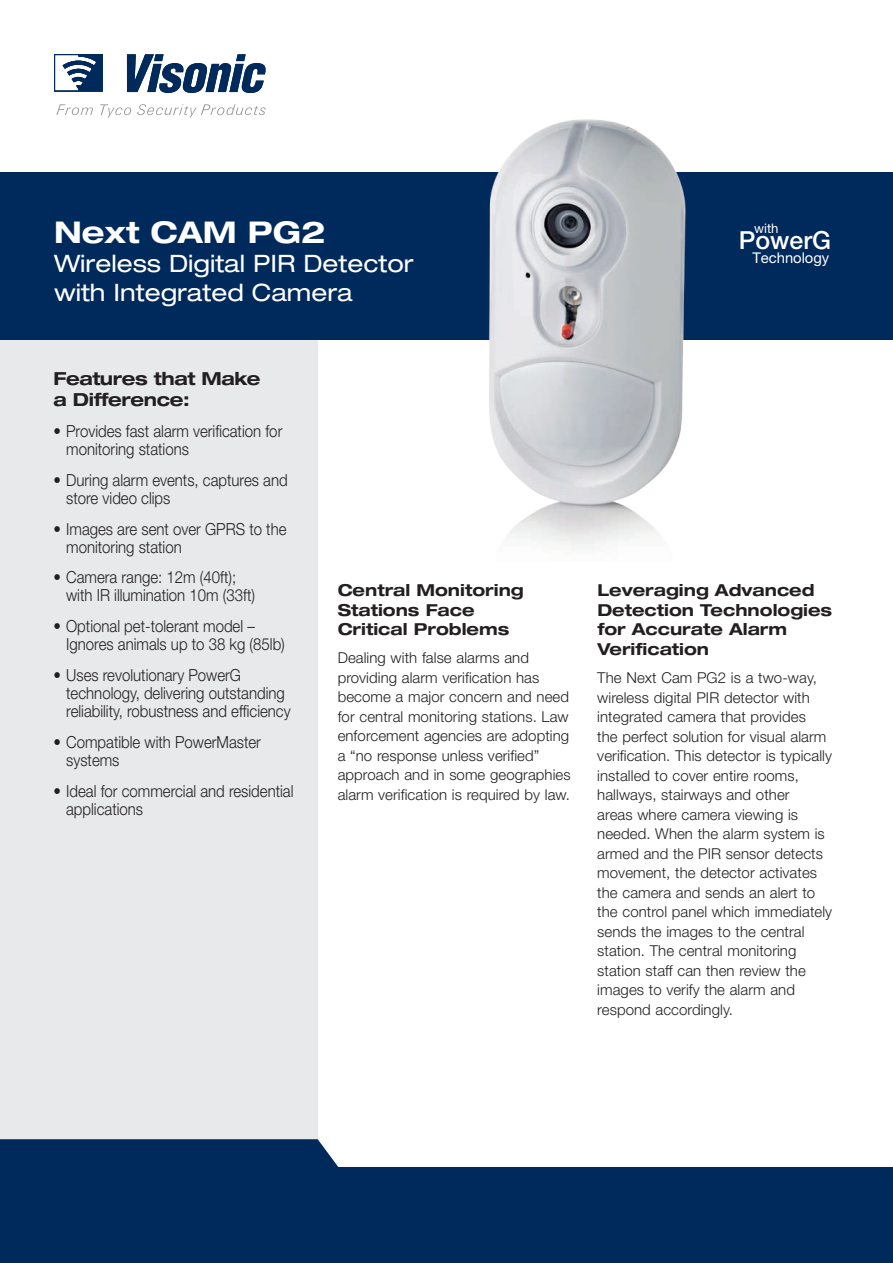
<style>
.page{position:relative;width:893px;height:1263px;background:#fff}
.page>*{position:absolute;margin:0;border:0;box-sizing:border-box;transform-origin:0 0}
.t1{font:700 expanded 30px "Helvetica Neue LT Pro";color:#fff}
.t2{font:500 24.9px "Helvetica Neue LT Pro";color:#fff}
.t3{font:expanded 24px/28.8px "Helvetica Neue LT Pro";color:#fff}
.t4{font:700 expanded 18px/21.6px "Helvetica Neue LT Pro";letter-spacing:-.02em;color:#231f20}
.t5{font:300 16.65px/18px "Helvetica Neue LT Pro";color:#231f20;scale:.9 1}
.t6{font:700 expanded 16.5px/19.8px "Helvetica Neue LT Pro";color:#231f20}
.t7{font:300 15px/19.5px "Helvetica Neue LT Pro";letter-spacing:.005em;color:#231f20}
.t8{font:14.85px "Helvetica Neue LT Pro";color:#fff}
.t9{font:13.2px "Helvetica Neue LT Pro";color:#fff}
</style>
<div class="page">
<div style="left:0;top:199px;width:318px;height:1053px;background:#e7e9ea"></div>
<svg style="left:0;top:1139px;width:893px;height:124px;background:#244773"></svg>
<div style="left:0;top:172px;width:893px;height:168px;background:#00295c"></div>
<img style="left:488px;top:119px;width:198px;height:431px">
<svg style="left:54px;top:54px;width:212px;height:39px"></svg>
<svg style="left:56px;top:104px;width:37px;height:11px"></svg>
<svg style="left:100px;top:104px;width:31px;height:14px"></svg>
<svg style="left:137px;top:104px;width:129px;height:14px"></svg>
<h1 class="t1" style="left:54px;top:214px;width:273px">Next CAM PG2</h1>
<h3 class="t3" style="left:54px;top:249px;width:361px">Wireless Digital PIR Detector with Integrated Camera</h3>
<p class="t4" style="left:53px;top:367px;width:209px">Features that Make a Difference:</p>
<p class="t5" style="left:66px;top:422px;width:242px;text-indent:-13px">• Provides fast alarm verification for monitoring stations</p>
<p class="t5" style="left:66px;top:471px;width:248px;text-indent:-13px">• During alarm events, captures and store video clips</p>
<p class="t5" style="left:66px;top:519px;width:246px;text-indent:-13px">• Images are sent over GPRS to the monitoring station</p>
<p class="t5" style="left:66px;top:568px;width:211px;text-indent:-13px">• Camera range: 12m (40ft); with IR illumination 10m (33ft)</p>
<p class="t5" style="left:66px;top:617px;width:244px;text-indent:-13px">• Optional pet-tolerant model –<br>Ignores animals up to 38 kg (85lb)</p>
<p class="t5" style="left:66px;top:666px;width:251px;text-indent:-13px">• Uses revolutionary PowerG technology, delivering outstanding reliability, robustness and efficiency</p>
<p class="t5" style="left:66px;top:732px;width:218px;text-indent:-13px">• Compatible with PowerMaster systems</p>
<p class="t5" style="left:66px;top:781px;width:254px;text-indent:-13px">• Ideal for commercial and residential applications</p>
<p class="t6" style="left:338px;top:579px;width:188px">Central Monitoring<br>Stations Face<br>Critical Problems</p>
<p class="t7" style="left:338px;top:648px;width:234px">Dealing with false alarms and providing alarm verification has become a major concern and need for central monitoring stations. Law enforcement agencies are adopting a “no response unless verified” approach and in some geographies alarm verification is required by law.</p>
<p class="t9" style="left:754px;top:220px;width:26px">with</p>
<p class="t8" style="left:752px;top:248px;width:78px">Technology</p>
<h2 class="t2" style="left:739px;top:225px;width:94px">PowerG</h2>
<p class="t6" style="left:597px;top:579px;width:236px">Leveraging Advanced<br>Detection Technologies for Accurate Alarm<br>Verification</p>
<p class="t7" style="left:597px;top:668px;width:236px">The Next Cam PG2 is a two-way, wireless digital PIR detector with integrated camera that provides<br>the perfect solution for visual alarm verification. This detector is typically installed to cover entire rooms, hallways, stairways and other<br>areas where camera viewing is needed. When the alarm system is armed and the PIR sensor detects movement, the detector activates the camera and sends an alert to the control panel which immediately sends the images to the central station. The central monitoring station staff can then review the images to verify the alarm and respond accordingly.</p>
</div>
